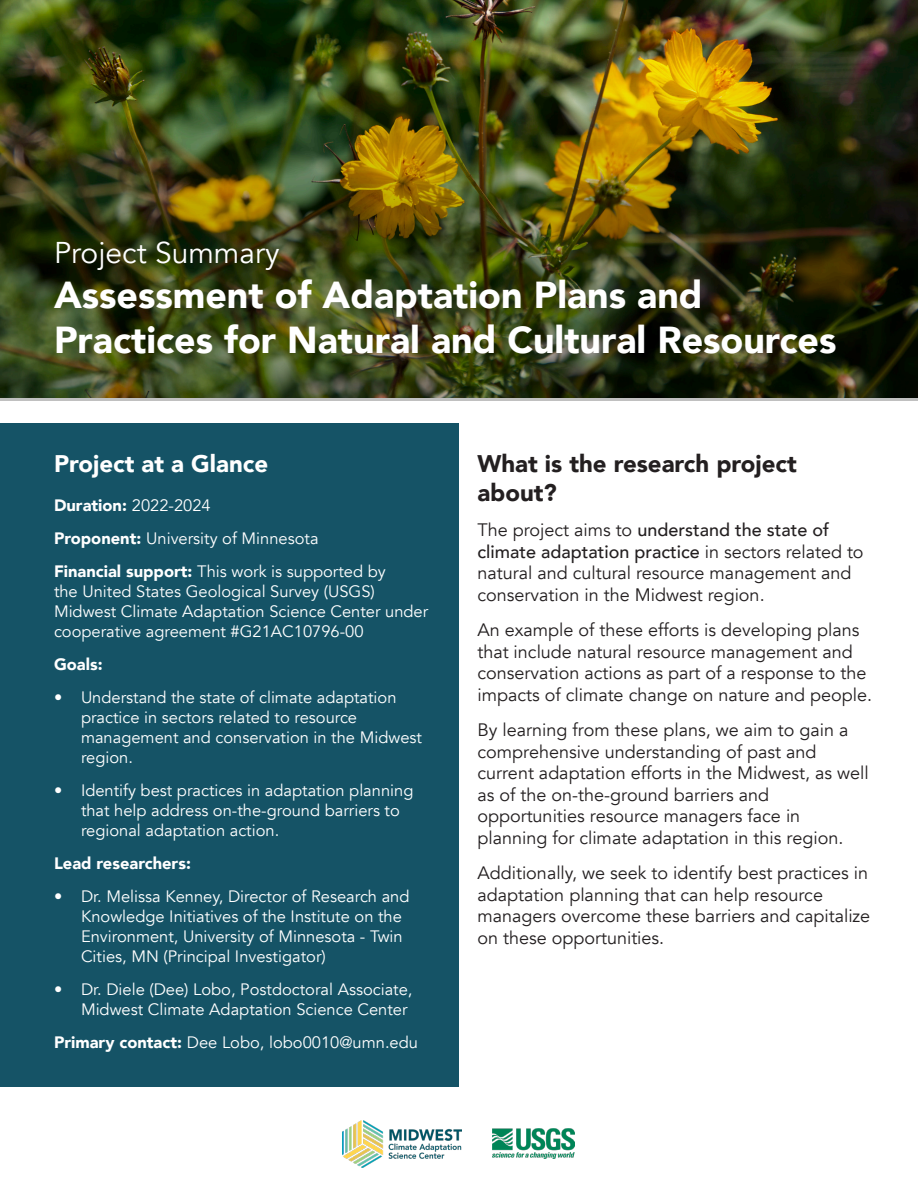
<style>
.page{position:relative;width:918px;height:1188px;background:#fff}
.page>*{position:absolute;margin:0;border:0;box-sizing:border-box;transform-origin:0 0}
.t1{font:900 37.5px/45px "Avenir";color:#fff}
.t2{font:30px "Avenir";color:#fff}
.Body_text{font:900 24px/28.8px "Avenir";color:#231f20}
.t3{font:900 24px "Avenir";color:#fff}
.Body_text-2{font:18px/21.6px "Avenir";color:#231f20}
.Heading_1{font:16.5px/19.8px "Avenir";color:#fff}
.t4{font:900 16.5px "Avenir";color:#fff}
.s1{font-weight:500}
.s2{font-weight:400}
.s3{font-weight:900}
</style>
<div class="page">
<img style="left:343px;top:1121px;width:119px;height:46px">
<img style="left:493px;top:1128px;width:81px;height:31px">
<div style="left:0;top:423px;width:459px;height:663px;background:#155366"></div>
<img style="left:0;top:0;width:918px;height:401px">
<p class="t2" style="left:54px;top:235px;width:227px">Project Summary</p>
<p class="t1" style="left:54px;top:272px;width:784px">Assessment of Adaptation Plans and<br>Practices for Natural and Cultural Resources</p>
<p class="t3" style="left:54px;top:443px;width:216px">Project at a Glance</p>
<p class="Body_text" style="left:477px;top:449px;width:321px">What is the research project about?</p>
<p class="Body_text-2" style="left:477px;top:519px;width:388px">The project aims to <span class="s1">understand the state of climate adaptation practice</span> in sectors related to natural and cultural resource management and conservation in the Midwest region.</p>
<p class="Body_text-2" style="left:477px;top:619px;width:396px">An example of these efforts is developing plans that include natural resource management and conservation actions as part of a response to the impacts of climate change on nature and people.</p>
<p class="Body_text-2" style="left:477px;top:719px;width:393px">By learning from these plans, we aim to gain a comprehensive understanding of past and current adaptation efforts in the Midwest, as well as of the on-the-ground barriers and opportunities resource managers face in planning for climate adaptation in this region.</p>
<p class="Body_text-2" style="left:477px;top:862px;width:394px">Additionally, we seek to identify best practices in adaptation planning that can help resource managers overcome these barriers and capitalize on these opportunities.</p>
<p class="t4" style="left:54px;top:491px;width:158px">Duration: <span class="s2">2022-2024</span></p>
<p class="Heading_1" style="left:54px;top:529px;width:266px"><span class="s3">Proponent:</span> University of Minnesota</p>
<p class="Heading_1" style="left:54px;top:562px;width:376px"><span class="s3">Financial support:</span> This work is supported by<br>the United States Geological Survey (USGS)<br>Midwest Climate Adaptation Science Center under cooperative agreement #G21AC10796-00</p>
<p class="t4" style="left:54px;top:650px;width:50px">Goals:</p>
<p class="Heading_1" style="left:81px;top:688px;width:343px;text-indent:-27px">• Understand the state of climate adaptation practice in sectors related to resource management and conservation in the Midwest region.</p>
<p class="Heading_1" style="left:81px;top:781px;width:334px;text-indent:-27px">• Identify best practices in adaptation planning that help address on-the-ground barriers to regional adaptation action.</p>
<p class="t4" style="left:54px;top:849px;width:138px">Lead researchers:</p>
<p class="Heading_1" style="left:81px;top:887px;width:330px;text-indent:-27px">• Dr. Melissa Kenney, Director of Research and Knowledge Initiatives of the Institute on the Environment, University of Minnesota - Twin Cities, MN (Principal Investigator)</p>
<p class="Heading_1" style="left:81px;top:980px;width:333px;text-indent:-27px">• Dr. Diele (Dee) Lobo, Postdoctoral Associate,<br>Midwest Climate Adaptation Science Center</p>
<p class="Heading_1" style="left:54px;top:1033px;width:366px"><span class="s3">Primary contact:</span> Dee Lobo, lobo0010@umn.edu</p>
</div>
